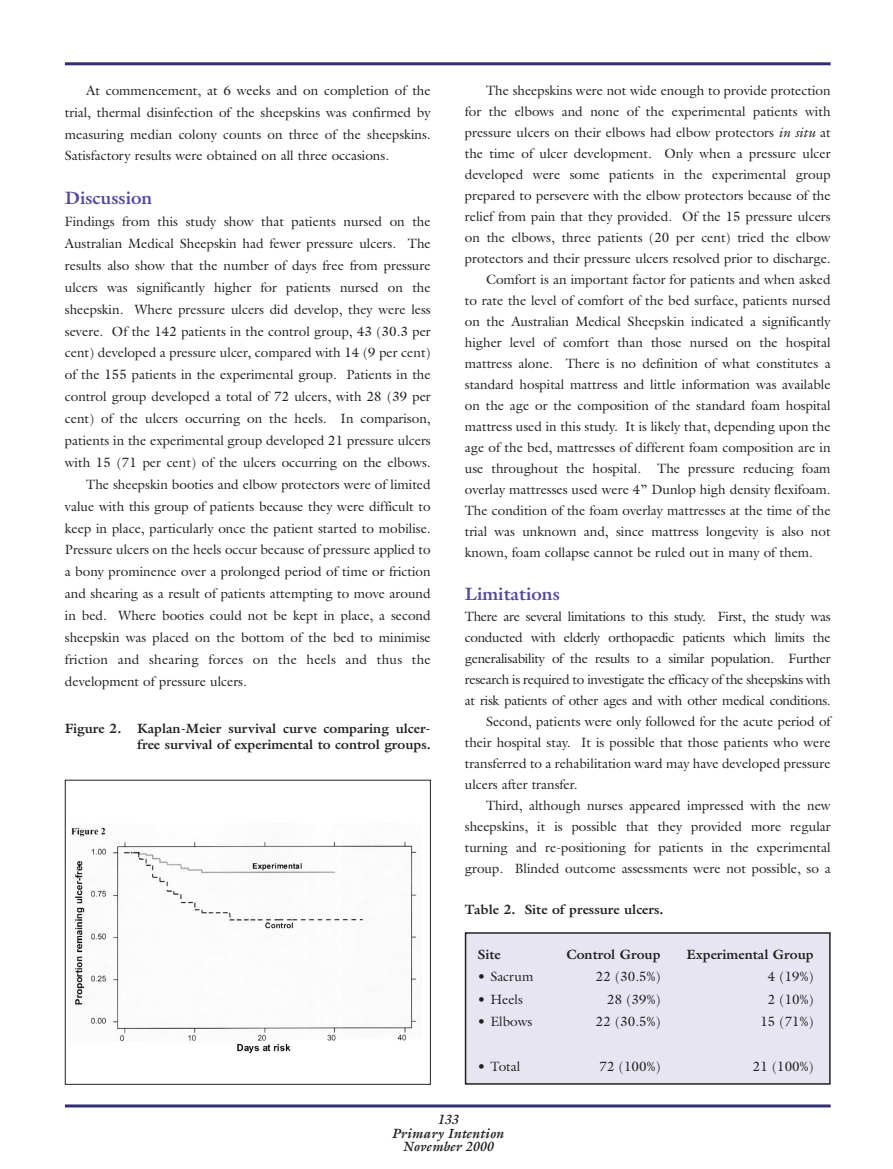
<style>
.page{position:relative;width:893px;height:1169px;background:#fff}
.page>*{position:absolute;margin:0;border:0;box-sizing:border-box;transform-origin:0 0}
.t1{font:700 18px "Galliard";color:#55499e}
.t2{font:13.5px/21.9px "Galliard";color:#231f20;text-align:justify}
.t3{font:13.5px "Galliard";letter-spacing:-.025em;color:#231f20}
.t4{font:700 13.5px/16.5px "Galliard";color:#231f20;text-align:right}
.t5{font:13.5px "Galliard";letter-spacing:-.02em;color:#231f20}
.t6{font:13.5px "Galliard";letter-spacing:.02em;color:#231f20}
.t7{font:italic 700 13.5px/13.5px "Galliard";color:#231f20;text-align:center}
.s1{font-style:italic}
</style>
<div class="page">
<div style="left:65px;top:779px;width:366px;height:305px;border:1px solid #231f20"></div>
<hr style="left:65px;top:62px;width:765px;height:3px;background:#332d73">
<hr style="left:65px;top:1104px;width:765px;height:3px;background:#332d73">
<div style="left:465px;top:933px;width:364px;height:150px;background:#e7e5f2"></div>
<div style="left:465px;top:932px;width:365px;height:152px;border:2px solid #231f20"></div>
<img style="left:71px;top:827px;width:346px;height:226px">
<p class="t2" style="left:65px;top:81px;width:367px;text-indent:21px">At commencement, at 6 weeks and on completion of the trial, thermal disinfection of the sheepskins was confirmed by measuring median colony counts on three of the sheepskins.<br>Satisfactory results were obtained on all three occasions.</p>
<h1 class="t1" style="left:65px;top:191px;width:89px">Discussion</h1>
<p class="t2" style="left:65px;top:212px;width:367px">Findings from this study show that patients nursed on the</p>
<p class="t2" style="left:65px;top:234px;width:367px">Australian Medical Sheepskin had fewer pressure ulcers. The</p>
<p class="t2" style="left:65px;top:256px;width:367px">results also show that the number of days free from pressure</p>
<p class="t2" style="left:65px;top:278px;width:367px">ulcers was significantly higher for patients nursed on the</p>
<p class="t2" style="left:65px;top:299px;width:367px">sheepskin. Where pressure ulcers did develop, they were less</p>
<p class="t2" style="left:65px;top:321px;width:367px">severe. Of the 142 patients in the control group, 43 (30.3 per</p>
<p class="t2" style="left:65px;top:343px;width:367px">cent) developed a pressure ulcer, compared with 14 (9 per cent)</p>
<p class="t2" style="left:65px;top:365px;width:367px">of the 155 patients in the experimental group. Patients in the</p>
<p class="t2" style="left:65px;top:387px;width:367px">control group developed a total of 72 ulcers, with 28 (39 per</p>
<p class="t2" style="left:65px;top:409px;width:367px">cent) of the ulcers occurring on the heels. In comparison,</p>
<p class="t2" style="left:65px;top:431px;width:367px">patients in the experimental group developed 21 pressure ulcers</p>
<p class="t2" style="left:65px;top:453px;width:367px">with 15 (71 per cent) of the ulcers occurring on the elbows.</p>
<p class="t2" style="left:86px;top:474px;width:346px">The sheepskin booties and elbow protectors were of limited</p>
<p class="t2" style="left:65px;top:496px;width:367px">value with this group of patients because they were difficult to</p>
<p class="t2" style="left:65px;top:518px;width:367px">keep in place, particularly once the patient started to mobilise.</p>
<p class="t2" style="left:65px;top:540px;width:367px">Pressure ulcers on the heels occur because of pressure applied to</p>
<p class="t2" style="left:65px;top:562px;width:367px">a bony prominence over a prolonged period of time or friction</p>
<p class="t2" style="left:65px;top:584px;width:367px">and shearing as a result of patients attempting to move around</p>
<p class="t2" style="left:65px;top:606px;width:367px">in bed. Where booties could not be kept in place, a second</p>
<p class="t2" style="left:65px;top:628px;width:367px">sheepskin was placed on the bottom of the bed to minimise</p>
<p class="t6" style="left:65px;top:654px;width:367px">friction and shearing forces on the heels and thus the</p>
<p class="t2" style="left:65px;top:671px;width:183px">development of pressure ulcers.</p>
<p class="t4" style="left:65px;top:721px;width:367px">Figure 2. Kaplan-Meier survival curve comparing ulcer&shy;free survival of experimental to control groups.</p>
<p class="t2" style="left:486px;top:81px;width:346px">The sheepskins were not wide enough to provide protection</p>
<p class="t2" style="left:465px;top:102px;width:367px">for the elbows and none of the experimental patients with</p>
<p class="t2" style="left:465px;top:123px;width:367px">pressure ulcers on their elbows had elbow protectors <span class="s1">in situ</span> at</p>
<p class="t2" style="left:465px;top:144px;width:367px">the time of ulcer development. Only when a pressure ulcer</p>
<p class="t2" style="left:465px;top:165px;width:367px">developed were some patients in the experimental group</p>
<p class="t2" style="left:465px;top:186px;width:367px">prepared to persevere with the elbow protectors because of the</p>
<p class="t2" style="left:465px;top:207px;width:367px">relief from pain that they provided. Of the 15 pressure ulcers</p>
<p class="t2" style="left:465px;top:228px;width:367px">on the elbows, three patients (20 per cent) tried the elbow</p>
<p class="t2" style="left:465px;top:249px;width:367px">protectors and their pressure ulcers resolved prior to discharge.</p>
<p class="t2" style="left:486px;top:270px;width:346px">Comfort is an important factor for patients and when asked</p>
<p class="t2" style="left:465px;top:291px;width:367px">to rate the level of comfort of the bed surface, patients nursed</p>
<p class="t2" style="left:465px;top:312px;width:367px">on the Australian Medical Sheepskin indicated a significantly</p>
<p class="t2" style="left:465px;top:333px;width:367px">higher level of comfort than those nursed on the hospital</p>
<p class="t2" style="left:465px;top:354px;width:367px">mattress alone. There is no definition of what constitutes a</p>
<p class="t2" style="left:465px;top:375px;width:367px">standard hospital mattress and little information was available</p>
<p class="t2" style="left:465px;top:396px;width:367px">on the age or the composition of the standard foam hospital</p>
<p class="t2" style="left:465px;top:417px;width:367px">mattress used in this study. It is likely that, depending upon the</p>
<p class="t2" style="left:465px;top:438px;width:367px">age of the bed, mattresses of different foam composition are in</p>
<p class="t2" style="left:465px;top:459px;width:367px">use throughout the hospital. The pressure reducing foam</p>
<p class="t2" style="left:465px;top:480px;width:367px">overlay mattresses used were 4” Dunlop high density flexifoam.</p>
<p class="t2" style="left:465px;top:501px;width:367px">The condition of the foam overlay mattresses at the time of the</p>
<p class="t2" style="left:465px;top:522px;width:367px">trial was unknown and, since mattress longevity is also not</p>
<p class="t2" style="left:465px;top:543px;width:350px">known, foam collapse cannot be ruled out in many of them.</p>
<h1 class="t1" style="left:465px;top:586px;width:97px">Limitations</h1>
<p class="t3" style="left:465px;top:611px;width:367px">There are several limitations to this study. First, the study was</p>
<p class="t3" style="left:465px;top:632px;width:367px">conducted with elderly orthopaedic patients which limits the</p>
<p class="t3" style="left:465px;top:653px;width:367px">generalisability of the results to a similar population. Further</p>
<p class="t5" style="left:465px;top:674px;width:367px">research is required to investigate the efficacy of the sheepskins with</p>
<p class="t5" style="left:465px;top:695px;width:367px">at risk patients of other ages and with other medical conditions.</p>
<p class="t2" style="left:486px;top:711px;width:346px">Second, patients were only followed for the acute period of</p>
<p class="t2" style="left:465px;top:732px;width:367px">their hospital stay. It is possible that those patients who were</p>
<p class="t2" style="left:465px;top:753px;width:367px">transferred to a rehabilitation ward may have developed pressure</p>
<p class="t2" style="left:465px;top:774px;width:114px">ulcers after transfer.</p>
<p class="t2" style="left:486px;top:795px;width:346px">Third, although nurses appeared impressed with the new</p>
<p class="t2" style="left:465px;top:816px;width:367px">sheepskins, it is possible that they provided more regular</p>
<p class="t2" style="left:465px;top:837px;width:367px">turning and re-positioning for patients in the experimental</p>
<p class="t2" style="left:465px;top:858px;width:367px">group. Blinded outcome assessments were not possible, so a</p>
<p class="t4" style="left:465px;top:902px;width:200px">Table 2. Site of pressure ulcers.</p>
<p class="t4" style="left:477px;top:947px;width:25px">Site</p>
<p class="t4" style="left:566px;top:947px;width:96px">Control Group</p>
<p class="t4" style="left:686px;top:947px;width:129px">Experimental Group</p>
<p class="t2" style="left:477px;top:967px;width:57px">• Sacrum</p>
<p class="t2" style="left:596px;top:967px;width:66px">22 (30.5%)</p>
<p class="t2" style="left:767px;top:967px;width:47px">4 (19%)</p>
<p class="t2" style="left:477px;top:989px;width:47px">• Heels</p>
<p class="t2" style="left:607px;top:989px;width:55px">28 (39%)</p>
<p class="t2" style="left:767px;top:989px;width:47px">2 (10%)</p>
<p class="t2" style="left:477px;top:1012px;width:56px">• Elbows</p>
<p class="t2" style="left:596px;top:1012px;width:66px">22 (30.5%)</p>
<p class="t2" style="left:760px;top:1012px;width:55px">15 (71%)</p>
<p class="t2" style="left:477px;top:1057px;width:44px">• Total</p>
<p class="t2" style="left:599px;top:1057px;width:62px">72 (100%)</p>
<p class="t2" style="left:752px;top:1057px;width:62px">21 (100%)</p>
<p class="t7" style="left:391px;top:1114px;width:114px">133<br>Primary Intention<br>November 2000</p>
</div>
